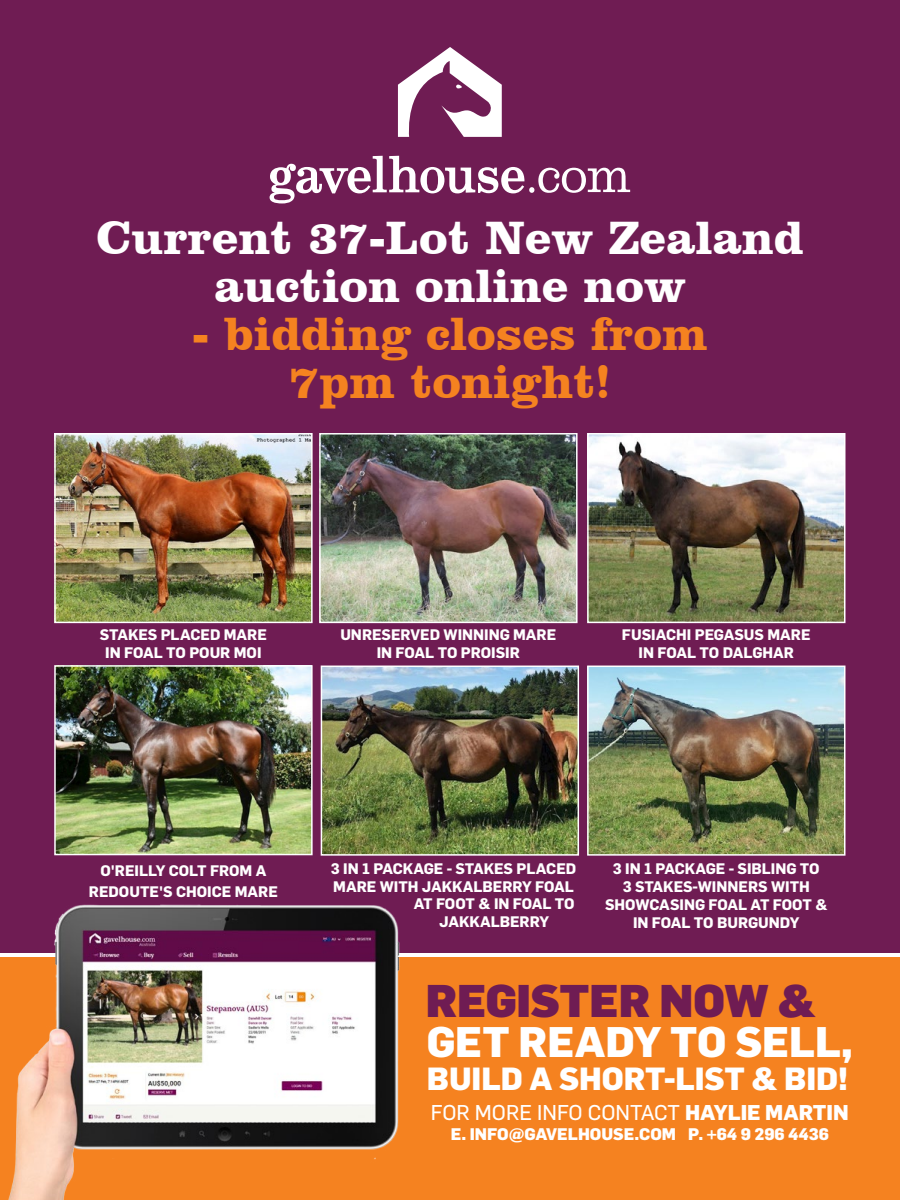
<style>
.page{position:relative;width:900px;height:1200px;background:#fff}
.page>*{position:absolute;margin:0;border:0;box-sizing:border-box;transform-origin:0 0}
.t1{font:700 48px/48px "Clarendon BT";color:#fff;text-align:center}
.t2{font:700 48px/48px "Clarendon BT";color:#f58220;text-align:center}
.t3{font:900 45px "Flama";color:#6f1c53}
.t4{font:800 42px "Flama";color:#fff}
.t5{font:800 31.5px "Flama";color:#fff}
.t6{font:21px "Flama Basic";color:#fff}
.t7{font:800 16.5px "Flama";color:#fff}
.t8{font:700 15px/18px "Flama";color:#fff;text-align:center}
.s1{font-family:"Flama";font-weight:800}
</style>
<div class="page">
<div style="left:0;top:0;width:900px;height:952px;background:#6f1c53"></div>
<svg style="left:270px;top:47px;width:360px;height:156px"></svg>
<div style="left:0;top:958px;width:900px;height:242px;background:#f58220"></div>
<img style="left:0;top:904px;width:582px;height:296px">
<img style="left:57px;top:436px;width:253px;height:184px">
<div style="left:54px;top:433px;width:259px;height:190px;border:2px solid #fff"></div>
<img style="left:324px;top:669px;width:252px;height:184px">
<div style="left:321px;top:666px;width:258px;height:190px;border:2px solid #fff"></div>
<img style="left:590px;top:669px;width:253px;height:184px">
<div style="left:587px;top:666px;width:259px;height:190px;border:2px solid #fff"></div>
<img style="left:57px;top:668px;width:253px;height:184px">
<div style="left:54px;top:665px;width:259px;height:190px;border:2px solid #fff"></div>
<img style="left:322px;top:436px;width:253px;height:184px">
<div style="left:319px;top:433px;width:259px;height:190px;border:2px solid #fff"></div>
<img style="left:590px;top:436px;width:253px;height:184px">
<div style="left:587px;top:433px;width:259px;height:190px;border:2px solid #fff"></div>
<h1 class="t1" style="left:96px;top:212px;width:709px">Current 37-Lot New Zealand auction online now</h1>
<h1 class="t2" style="left:192px;top:308px;width:517px">- bidding closes from<br>7pm tonight!</h1>
<p class="t8" style="left:100px;top:624px;width:169px">STAKES PLACED MARE<br>IN FOAL TO POUR MOI</p>
<p class="t8" style="left:340px;top:624px;width:218px">UNRESERVED WINNING MARE<br>IN FOAL TO PROISIR</p>
<p class="t8" style="left:622px;top:624px;width:190px">FUSIACHI PEGASUS MARE<br>IN FOAL TO DALGHAR</p>
<p class="t8" style="left:89px;top:859px;width:191px;line-height:21px">O'REILLY COLT FROM A<br>REDOUTE'S CHOICE MARE</p>
<p class="t8" style="left:331px;top:858px;width:247px;text-align:left">3 IN 1 PACKAGE - STAKES PLACED<br>MARE WITH JAKKALBERRY FOAL</p>
<p class="t8" style="left:605px;top:858px;width:224px">3 IN 1 PACKAGE - SIBLING TO<br>3 STAKES-WINNERS WITH<br>SHOWCASING FOAL AT FOOT &amp;<br>IN FOAL TO BURGUNDY</p>
<p class="t8" style="left:414px;top:893px;width:162px">AT FOOT &amp; IN FOAL TO<br>JAKKALBERRY</p>
<h2 class="t3" style="left:426px;top:968px;width:392px">REGISTER NOW &amp;</h2>
<h3 class="t4" style="left:427px;top:1012px;width:428px">GET READY TO SELL,</h3>
<h3 class="t5" style="left:427px;top:1056px;width:423px">BUILD A SHORT-LIST &amp; BID!</h3>
<h3 class="t6" style="left:431px;top:1098px;width:419px">FOR MORE INFO CONTACT <span class="s1">HAYLIE MARTIN</span></h3>
<p class="t7" style="left:451px;top:1122px;width:380px">E. INFO@GAVELHOUSE.COM P. +64 9 296 4436</p>
</div>
